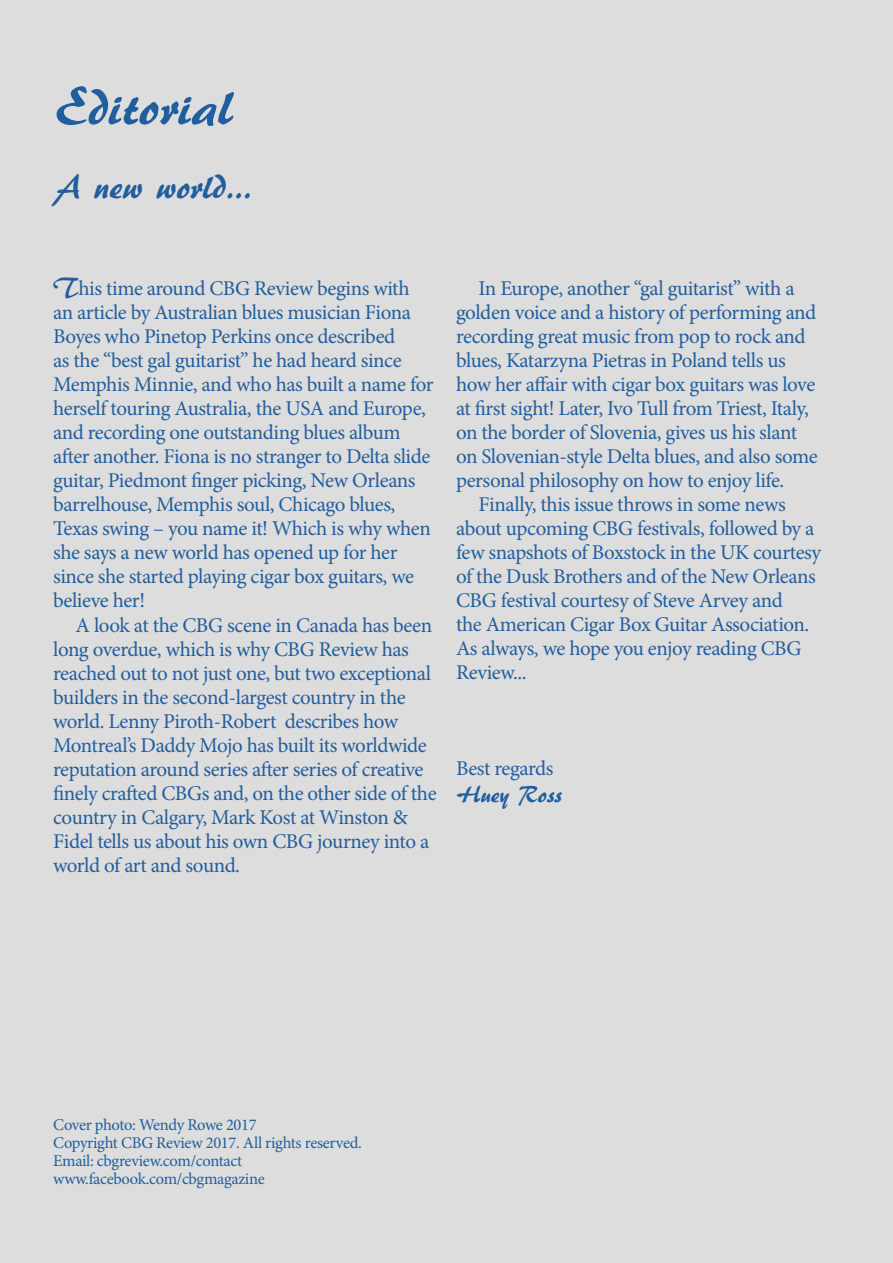
<style>
.page{position:relative;width:893px;height:1263px;background:#ddd}
.page>*{position:absolute;margin:0;border:0;box-sizing:border-box;transform-origin:0 0}
.t1{font:54px "ARBERKLEY";color:#215e9e}
.t2{font:36px "ARBERKLEY";color:#215e9e}
.t3{font:24px "ARBERKLEY";color:#215e9e}
.t4{font:21px/24px "Minion Pro";letter-spacing:-.025em;color:#215e9e}
.t5{font:16.5px/18px "Minion Pro";letter-spacing:-.02em;color:#215e9e}
.s1{font-family:"ARBERKLEY";font-size:25.5px}
</style>
<div class="page">
<h1 class="t1" style="left:56px;top:73px;width:179px">Editorial</h1>
<h2 class="t2" style="left:55px;top:165px;width:198px">A new world...</h2>
<p class="t4" style="left:53px;top:277px;width:382px"><span class="s1">T</span>his time around CBG Review begins with an article by Australian blues musician Fiona Boyes who Pinetop Perkins once described<br>as the “best gal guitarist” he had heard since Memphis Minnie, and who has built a name for herself touring Australia, the USA and Europe, and recording one outstanding blues album after another. Fiona is no stranger to Delta slide guitar, Piedmont finger picking, New Orleans barrelhouse, Memphis soul, Chicago blues, Texas swing – you name it! Which is why when she says a new world has opened up for her since she started playing cigar box guitars, we believe her!</p>
<p class="t4" style="left:53px;top:613px;width:385px;text-indent:22px">A look at the CBG scene in Canada has been long overdue, which is why CBG Review has reached out to not just one, but two exceptional builders in the second-largest country in the world. Lenny Piroth-Robert describes how Montreal’s Daddy Mojo has built its worldwide reputation around series after series of creative finely crafted CBGs and, on the other side of the country in Calgary, Mark Kost at Winston &amp; Fidel tells us about his own CBG journey into a world of art and sound.</p>
<p class="t4" style="left:478px;top:276px;width:318px">In Europe, another “gal guitarist” with a</p>
<p class="t4" style="left:456px;top:300px;width:362px">golden voice and a history of performing and</p>
<p class="t4" style="left:456px;top:324px;width:351px">recording great music from pop to rock and</p>
<p class="t4" style="left:456px;top:348px;width:331px">blues, Katarzyna Pietras in Poland tells us</p>
<p class="t4" style="left:456px;top:372px;width:361px">how her affair with cigar box guitars was love</p>
<p class="t4" style="left:456px;top:396px;width:354px">at first sight! Later, Ivo Tull from Triest, Italy,</p>
<p class="t4" style="left:456px;top:420px;width:343px">on the border of Slovenia, gives us his slant</p>
<p class="t4" style="left:456px;top:444px;width:363px">on Slovenian-style Delta blues, and also some</p>
<p class="t4" style="left:456px;top:468px;width:330px">personal philosophy on how to enjoy life.</p>
<p class="t4" style="left:478px;top:492px;width:309px">Finally, this issue throws in some news</p>
<p class="t4" style="left:456px;top:516px;width:360px">about upcoming CBG festivals, followed by a</p>
<p class="t4" style="left:456px;top:540px;width:367px">few snapshots of Boxstock in the UK courtesy</p>
<p class="t4" style="left:456px;top:564px;width:361px">of the Dusk Brothers and of the New Orleans</p>
<p class="t4" style="left:456px;top:588px;width:328px">CBG festival courtesy of Steve Arvey and</p>
<p class="t4" style="left:456px;top:612px;width:355px">the American Cigar Box Guitar Association.</p>
<p class="t4" style="left:456px;top:636px;width:347px">As always, we hope you enjoy reading CBG</p>
<p class="t4" style="left:456px;top:660px;width:72px">Review...</p>
<p class="t4" style="left:456px;top:756px;width:99px">Best regards</p>
<p class="t3" style="left:456px;top:779px;width:107px">Huey Ross</p>
<p class="t5" style="left:53px;top:1115px;width:310px">Cover photo: Wendy Rowe 2017<br>Copyright CBG Review 2017. All rights reserved.<br>Email: cbgreview.com/contact www.facebook.com/cbgmagazine</p>
</div>
